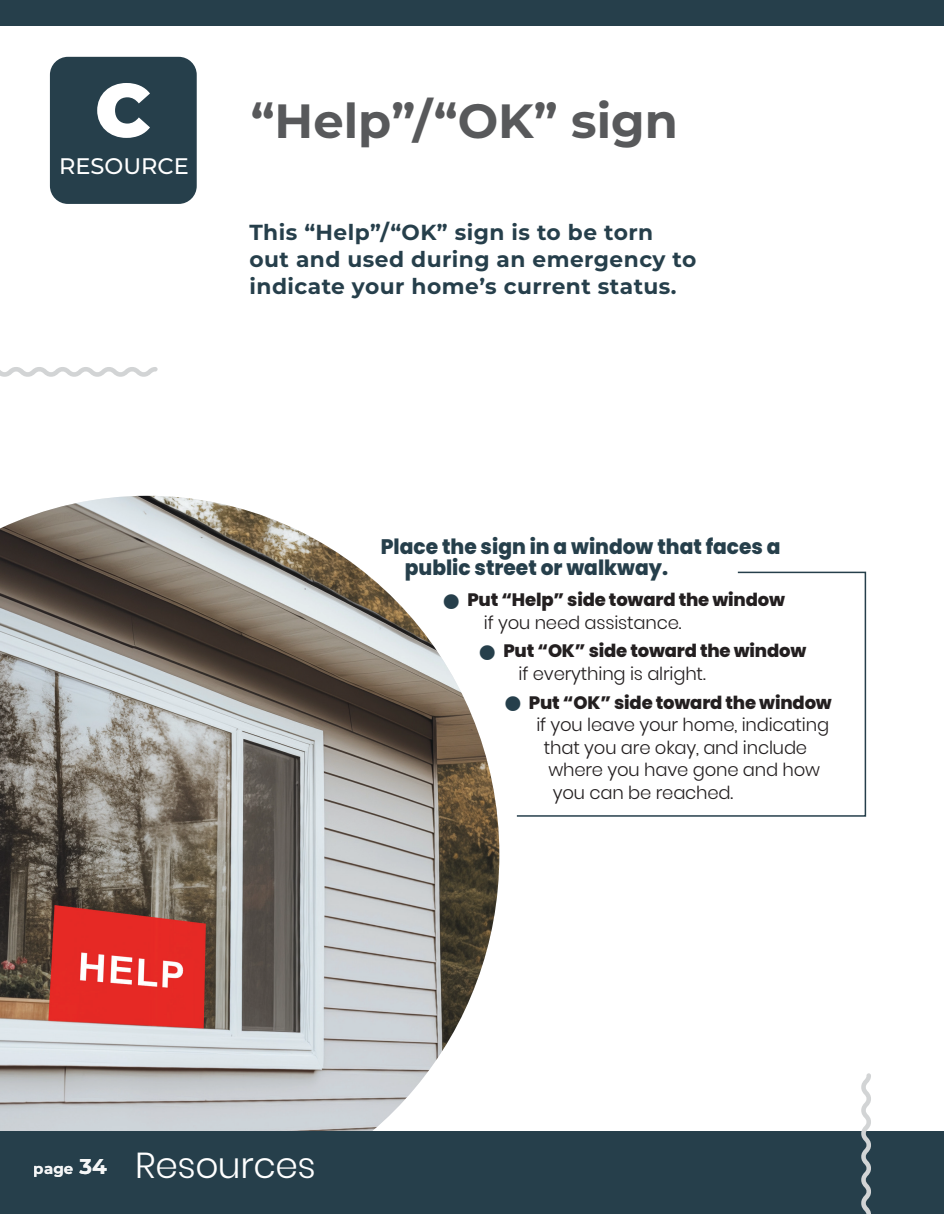
<style>
.page{position:relative;width:944px;height:1214px;background:#fff}
.page>*{position:absolute;margin:0;border:0;box-sizing:border-box;transform-origin:0 0}
.t1{font:900 75px "Montserrat";color:#fff}
.t2{font:700 48px "Montserrat";color:#58595b}
.t3{font:300 36px "Poppins";letter-spacing:-.01em;color:#fff}
.t4{font:500 22.5px "Montserrat";color:#fff}
.highlight{font:700 21.75px/27px "Montserrat";letter-spacing:.02em;color:#263f4b}
.subtitel2{font:800 21px/21px "Poppins";color:#263f4b;scale:.96 1}
.t5{font:800 18px/22.5px "Poppins";letter-spacing:-.01em;color:#231f20}
.t6{font:300 18px "Poppins";letter-spacing:-.01em;color:#231f20}
.t7{font:700 15px "Montserrat";color:#fff}
.s1{font-weight:300}
.s2{font-size:21.45px}
</style>
<div class="page">
<img style="left:0;top:496px;width:499px;height:635px">
<div style="left:50px;top:57px;width:147px;height:147px;background:#263f4b;border-radius:18px"></div>
<div style="left:0;top:0;width:944px;height:26px;background:#263f4b"></div>
<div style="left:0;top:1131px;width:944px;height:83px;background:#263f4b"></div>
<svg style="left:861px;top:1073px;width:10px;height:141px"></svg>
<svg style="left:0;top:367px;width:158px;height:10px"></svg>
<svg style="left:516px;top:571px;width:350px;height:246px"></svg>
<svg style="left:444px;top:593px;width:14px;height:15px"></svg>
<svg style="left:480px;top:645px;width:14px;height:15px"></svg>
<svg style="left:516px;top:696px;width:4px;height:15px"></svg>
<p class="t1" style="left:95px;top:54px;width:57px">C</p>
<p class="t4" style="left:59px;top:150px;width:131px">RESOURCE</p>
<p class="t2" style="left:251px;top:86px;width:429px">“Help”/“OK” sign</p>
<p class="highlight" style="left:249px;top:218px;width:448px">This “Help”/“OK” sign is to be torn out and used during an emergency to indicate your home’s current status.</p>
<p class="subtitel2" style="left:405px;top:536px;width:393px;text-indent:-24px">Place the sign in a window that faces a public street or walkway.</p>
<p class="t5" style="left:484px;top:588px;width:303px;text-indent:-16px">Put “Help” side toward the window <span class="s1">if you need assistance.</span></p>
<p class="t5" style="left:518px;top:640px;width:289px;text-indent:-15px">Put “OK” side toward the window <span class="s1">if everything is alright.</span></p>
<p class="t5" style="left:529px;top:691px;width:304px">Put “OK” side toward the window</p>
<p class="t6" style="left:536px;top:714px;width:294px">if you leave your home, indicating</p>
<p class="t6" style="left:544px;top:737px;width:265px">that you are okay, and include</p>
<p class="t6" style="left:548px;top:759px;width:273px">where you have gone and how</p>
<p class="t6" style="left:553px;top:782px;width:182px">you can be reached.</p>
<p class="t7" style="left:34px;top:1157px;width:75px">page <span class="s2">34</span></p>
<h3 class="t3" style="left:135px;top:1144px;width:182px">Resources</h3>
</div>
